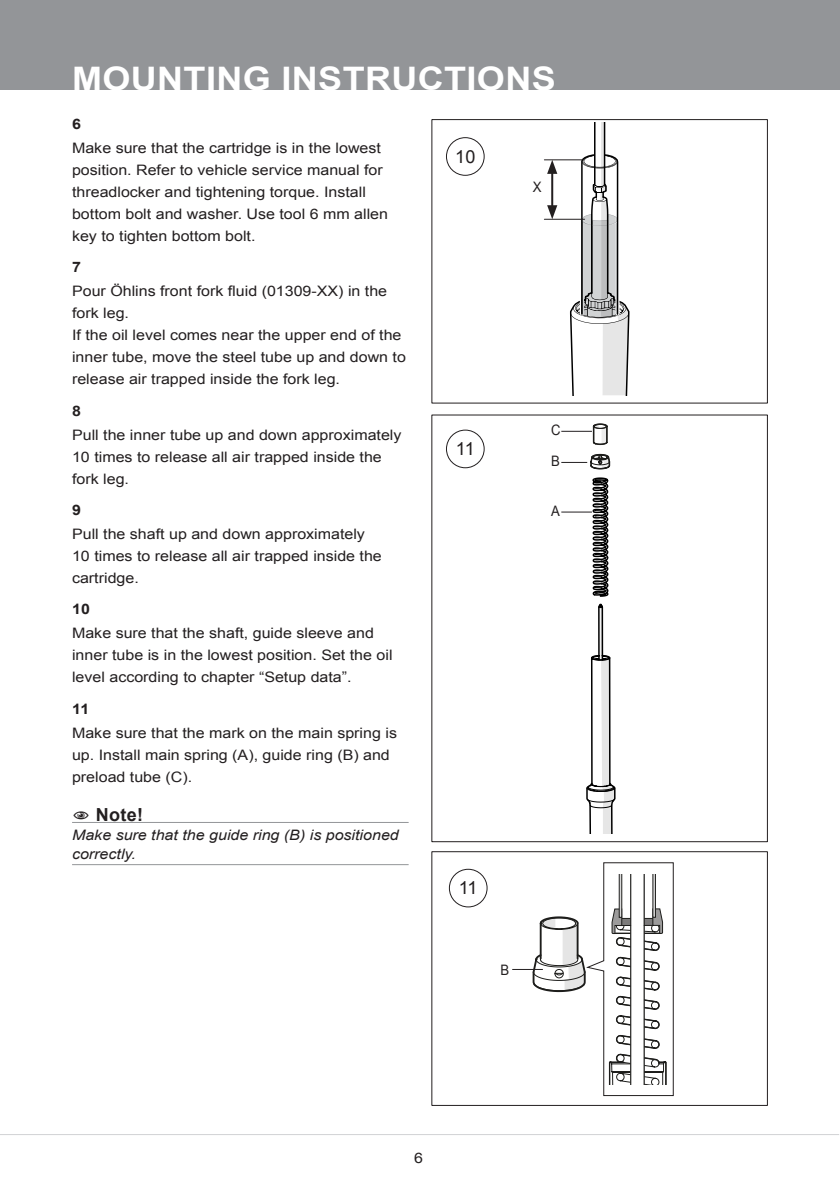
<style>
.page{position:relative;width:840px;height:1191px;background:#fff}
.page>*{position:absolute;margin:0;border:0;box-sizing:border-box;transform-origin:0 0}
.t1{font:700 32.4px "Arial";letter-spacing:.01em;color:#fff;scale:1.11 1}
.t2{font:18px "Arial";color:#231f20}
.t3{font:700 18px "Arial";color:#231f20}
.t4{font:14.4px/22px "Arial";color:#231f20;scale:1.11 1}
.t5{font:italic 14.4px/19px "Arial";color:#231f20;scale:1.11 1}
.t6{font:700 14.4px "Arial";color:#231f20;scale:1.11 1}
.t7{font:14.4px "Arial Narrow";color:#231f20;scale:1.11 1}
</style>
<div class="page">
<div style="left:0;top:0;width:839px;height:90px;background:#939598"></div>
<hr style="left:0;top:1134px;width:838px;height:1px;background:#d1d2d4">
<hr style="left:72px;top:822px;width:336px;height:1px;background:#939598">
<hr style="left:72px;top:864px;width:336px;height:1px;background:#939598">
<div style="left:431px;top:851px;width:336px;height:255px;border:1px solid #231f20"></div>
<div style="left:445px;top:429px;width:39px;height:39px;border:1px solid #231f20;border-radius:50%"></div>
<div style="left:448px;top:868px;width:39px;height:39px;border:1px solid #231f20;border-radius:50%"></div>
<div style="left:445px;top:137px;width:39px;height:39px;border:1px solid #231f20;border-radius:50%"></div>
<svg style="left:569px;top:122px;width:60px;height:273px"></svg>
<hr style="left:544px;top:159px;width:39px;height:1px;background:#231f20">
<hr style="left:544px;top:219px;width:40px;height:1px;background:#231f20">
<hr style="left:551px;top:171px;width:2px;height:37px;background:#231f20">
<svg style="left:547px;top:205px;width:10px;height:14px"></svg>
<svg style="left:547px;top:160px;width:10px;height:14px"></svg>
<svg style="left:586px;top:477px;width:29px;height:356px"></svg>
<svg style="left:532px;top:862px;width:142px;height:234px"></svg>
<hr style="left:512px;top:969px;width:30px;height:1px;background:#231f20">
<hr style="left:561px;top:511px;width:30px;height:1px;background:#231f20">
<svg style="left:561px;top:423px;width:50px;height:47px"></svg>
<div style="left:550px;top:423px;width:13px;height:16px;background:#fff"></div>
<hr style="left:561px;top:431px;width:30px;height:1px;background:#231f20">
<h1 class="t1" style="left:72px;top:57px;width:437px">MOUNTING INSTRUCTIONS</h1>
<p class="t6" style="left:72px;top:114px;width:10px">6</p>
<p class="t4" style="left:72px;top:137px;width:286px">Make sure that the cartridge is in the lowest position. Refer to vehicle service manual for threadlocker and tightening torque. Install bottom bolt and washer. Use tool 6 mm allen key to tighten bottom bolt.</p>
<p class="t6" style="left:72px;top:257px;width:10px">7</p>
<p class="t4" style="left:72px;top:280px;width:302px">Pour Öhlins front fork fluid (01309-XX) in the fork leg.<br>If the oil level comes near the upper end of the inner tube, move the steel tube up and down to release air trapped inside the fork leg.</p>
<p class="t6" style="left:72px;top:401px;width:10px">8</p>
<p class="t4" style="left:72px;top:424px;width:298px">Pull the inner tube up and down approximately<br>10 times to release all air trapped inside the fork leg.</p>
<p class="t6" style="left:72px;top:500px;width:10px">9</p>
<p class="t4" style="left:72px;top:523px;width:280px">Pull the shaft up and down approximately<br>10 times to release all air trapped inside the cartridge.</p>
<p class="t6" style="left:72px;top:599px;width:18px">10</p>
<p class="t4" style="left:72px;top:622px;width:290px">Make sure that the shaft, guide sleeve and inner tube is in the lowest position. Set the oil level according to chapter “Setup data”.</p>
<p class="t6" style="left:72px;top:699px;width:17px">11</p>
<p class="t4" style="left:72px;top:722px;width:294px">Make sure that the mark on the main spring is up. Install main spring (A), guide ring (B) and preload tube (C).</p>
<p class="t3" style="left:96px;top:802px;width:49px">Note!</p>
<p class="t5" style="left:72px;top:825px;width:296px">Make sure that the guide ring (B) is positioned correctly.</p>
<p class="t2" style="left:455px;top:144px;width:22px">10</p>
<p class="t7" style="left:532px;top:177px;width:9px">X</p>
<p class="t7" style="left:550px;top:419px;width:10px">C</p>
<p class="t2" style="left:455px;top:437px;width:20px">11</p>
<p class="t7" style="left:550px;top:450px;width:9px">B</p>
<p class="t7" style="left:550px;top:500px;width:9px">A</p>
<p class="t2" style="left:458px;top:876px;width:20px">11</p>
<p class="t7" style="left:500px;top:959px;width:9px">B</p>
<p class="t4" style="left:414px;top:1147px;width:10px">6</p>
</div>
